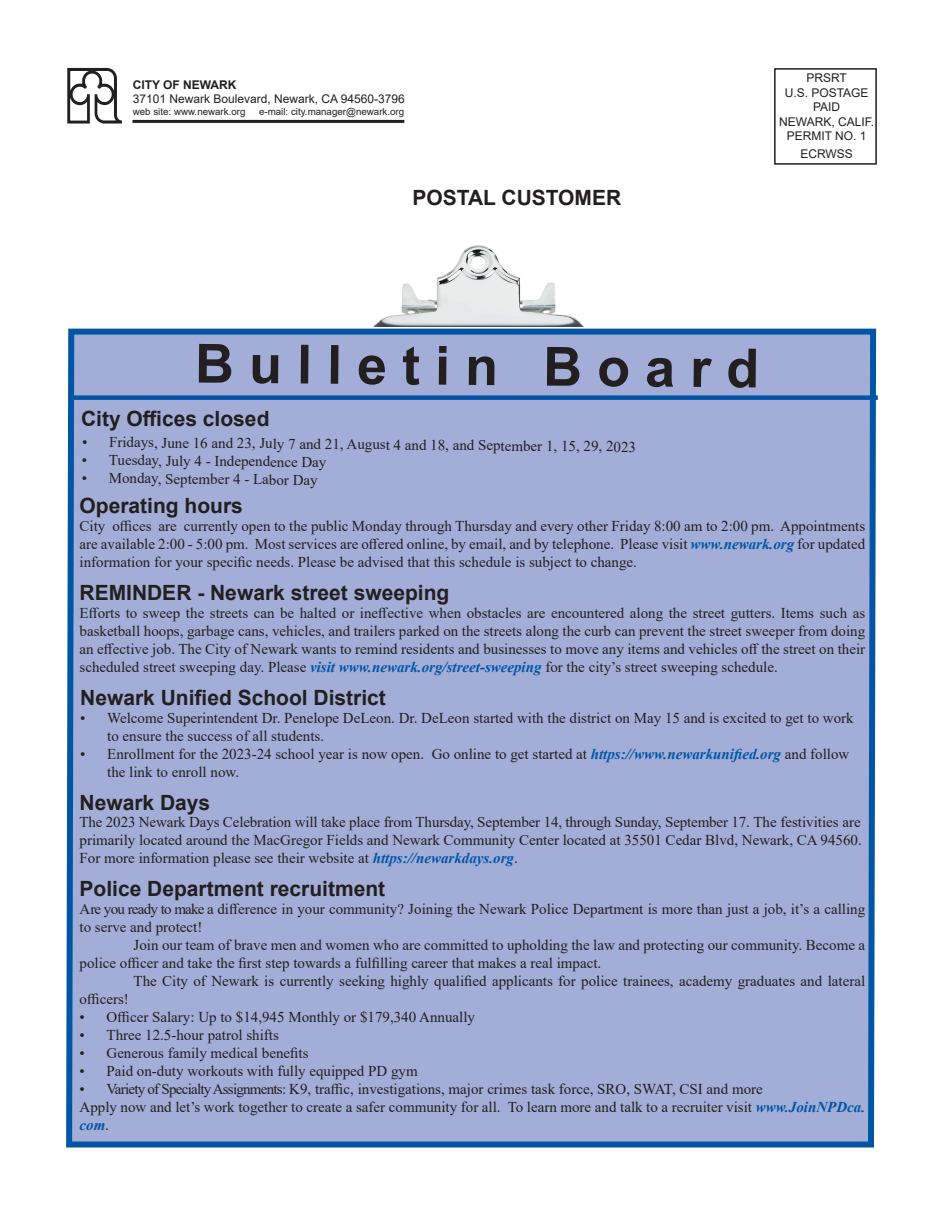
<style>
.page{position:relative;width:945px;height:1215px;background:#fff}
.page>*{position:absolute;margin:0;border:0;box-sizing:border-box;transform-origin:0 0}
.t1{font:700 54px "Arial";color:#231f20}
.Paragraph_Style_1{font:700 21px "Arial";color:#231f20}
.Paragraph_Style_1-2{font:15px/18px "Times New Roman";color:#231f20}
.t2{font:12px "Arial";color:#231f20}
.t3{font:700 12px "Arial";color:#231f20}
.t4{font:9.75px "Arial";color:#231f20}
.s1{font-weight:700;font-style:italic;color:#0155a5}
</style>
<div class="page">
<img style="left:67px;top:67px;width:55px;height:57px">
<hr style="left:133px;top:120px;width:271px;height:3px;background:#231f20">
<div style="left:774px;top:68px;width:103px;height:97px;border:2px solid #231f20"></div>
<div style="left:66px;top:328px;width:811px;height:820px;background:#a2aed7"></div>
<div style="left:72px;top:395px;width:806px;height:5px;background:#0155a5"></div>
<img style="left:373px;top:245px;width:211px;height:82px">
<p class="t3" style="left:133px;top:76px;width:105px">CITY OF NEWARK</p>
<p class="t2" style="left:133px;top:91px;width:274px">37101 Newark Boulevard, Newark, CA 94560-3796</p>
<p class="t4" style="left:133px;top:105px;width:114px">web site: www.newark.org</p>
<p class="t4" style="left:259px;top:105px;width:147px">e-mail: city.manager@newark.org</p>
<p class="Paragraph_Style_1" style="left:412px;top:183px;width:210px">POSTAL CUSTOMER</p>
<p class="t2" style="left:806px;top:70px;width:42px">PRSRT</p>
<p class="t2" style="left:785px;top:84px;width:85px">U.S. POSTAGE</p>
<p class="t2" style="left:813px;top:99px;width:29px">PAID</p>
<p class="t2" style="left:779px;top:113px;width:96px">NEWARK, CALIF.</p>
<p class="t2" style="left:787px;top:128px;width:81px">PERMIT NO. 1</p>
<p class="t2" style="left:800px;top:146px;width:54px">ECRWSS</p>
<p class="t1" style="left:196px;top:323px;width:566px;rotate:1deg">B u l l e t i n B o a r d</p>
<p class="Paragraph_Style_1" style="left:81px;top:404px;width:190px">City Offices closed</p>
<p class="Paragraph_Style_1-2" style="left:82px;top:430px;width:556px;rotate:1deg">• Fridays, June 16 and 23, July 7 and 21, August 4 and 18, and September 1, 15, 29, 2023</p>
<p class="Paragraph_Style_1-2" style="left:82px;top:449px;width:246px;rotate:1deg">• Tuesday, July 4 - Independence Day</p>
<p class="Paragraph_Style_1-2" style="left:82px;top:467px;width:237px;rotate:1deg">• Monday, September 4 - Labor Day</p>
<p class="Paragraph_Style_1" style="left:80px;top:491px;width:165px">Operating hours</p>
<p class="Paragraph_Style_1-2" style="left:80px;top:517px;width:787px;text-align:justify">City offices are currently open to the public Monday through Thursday and every other Friday 8:00 am to 2:00 pm. Appointments are available 2:00 - 5:00 pm. Most services are offered online, by email, and by telephone. Please visit <span class="s1">www.newark.org</span> for updated information for your specific needs. Please be advised that this schedule is subject to change.</p>
<p class="Paragraph_Style_1" style="left:80px;top:578px;width:371px">REMINDER - Newark street sweeping</p>
<p class="Paragraph_Style_1-2" style="left:80px;top:603px;width:787px;text-align:justify">Efforts to sweep the streets can be halted or ineffective when obstacles are encountered along the street gutters. Items such as basketball hoops, garbage cans, vehicles, and trailers parked on the streets along the curb can prevent the street sweeper from doing an effective job. The City of Newark wants to remind residents and businesses to move any items and vehicles off the street on their scheduled street sweeping day. Please <span class="s1">visit www.newark.org/street-sweeping</span> for the city’s street sweeping schedule.</p>
<p class="Paragraph_Style_1" style="left:80px;top:683px;width:307px">Newark Unified School District</p>
<p class="Paragraph_Style_1-2" style="left:107px;top:709px;width:748px;text-indent:-27px">• Welcome Superintendent Dr. Penelope DeLeon. Dr. DeLeon started with the district on May 15 and is excited to get to work to ensure the success of all students.</p>
<p class="Paragraph_Style_1-2" style="left:107px;top:745px;width:744px;text-indent:-27px">• Enrollment for the 2023-24 school year is now open. Go online to get started at <span class="s1">https://www.newarkunified.org</span> and follow the link to enroll now.</p>
<p class="Paragraph_Style_1" style="left:80px;top:788px;width:132px">Newark Days</p>
<p class="Paragraph_Style_1-2" style="left:80px;top:813px;width:784px;text-align:justify">The 2023 Newark Days Celebration will take place from Thursday, September 14, through Sunday, September 17. The festivities are primarily located around the MacGregor Fields and Newark Community Center located at 35501 Cedar Blvd, Newark, CA 94560.<br>For more information please see their website at <span class="s1">https://newarkdays.org</span>.</p>
<p class="Paragraph_Style_1" style="left:80px;top:874px;width:307px">Police Department recruitment</p>
<p class="Paragraph_Style_1-2" style="left:80px;top:899px;width:787px">Are you ready to make a difference in your community? Joining the Newark Police Department is more than just a job, it’s a calling to serve and protect!</p>
<p class="Paragraph_Style_1-2" style="left:80px;top:935px;width:787px;text-indent:54px">Join our team of brave men and women who are committed to upholding the law and protecting our community. Become a police officer and take the first step towards a fulfilling career that makes a real impact.</p>
<p class="Paragraph_Style_1-2" style="left:134px;top:971px;width:733px">The City of Newark is currently seeking highly qualified applicants for police trainees, academy graduates and lateral</p>
<p class="Paragraph_Style_1-2" style="left:80px;top:989px;width:51px">officers!</p>
<p class="Paragraph_Style_1-2" style="left:80px;top:1007px;width:397px">• Officer Salary: Up to $14,945 Monthly or $179,340 Annually</p>
<p class="Paragraph_Style_1-2" style="left:80px;top:1025px;width:201px">• Three 12.5-hour patrol shifts</p>
<p class="Paragraph_Style_1-2" style="left:80px;top:1043px;width:231px">• Generous family medical benefits</p>
<p class="Paragraph_Style_1-2" style="left:80px;top:1061px;width:340px">• Paid on-duty workouts with fully equipped PD gym</p>
<p class="Paragraph_Style_1-2" style="left:80px;top:1079px;width:685px">• Variety of Specialty Assignments: K9, traffic, investigations, major crimes task force, SRO, SWAT, CSI and more</p>
<p class="Paragraph_Style_1-2" style="left:80px;top:1097px;width:787px">Apply now and let’s work together to create a safer community for all. To learn more and talk to a recruiter visit <span class="s1">www.JoinNPDca. com</span>.</p>
</div>
